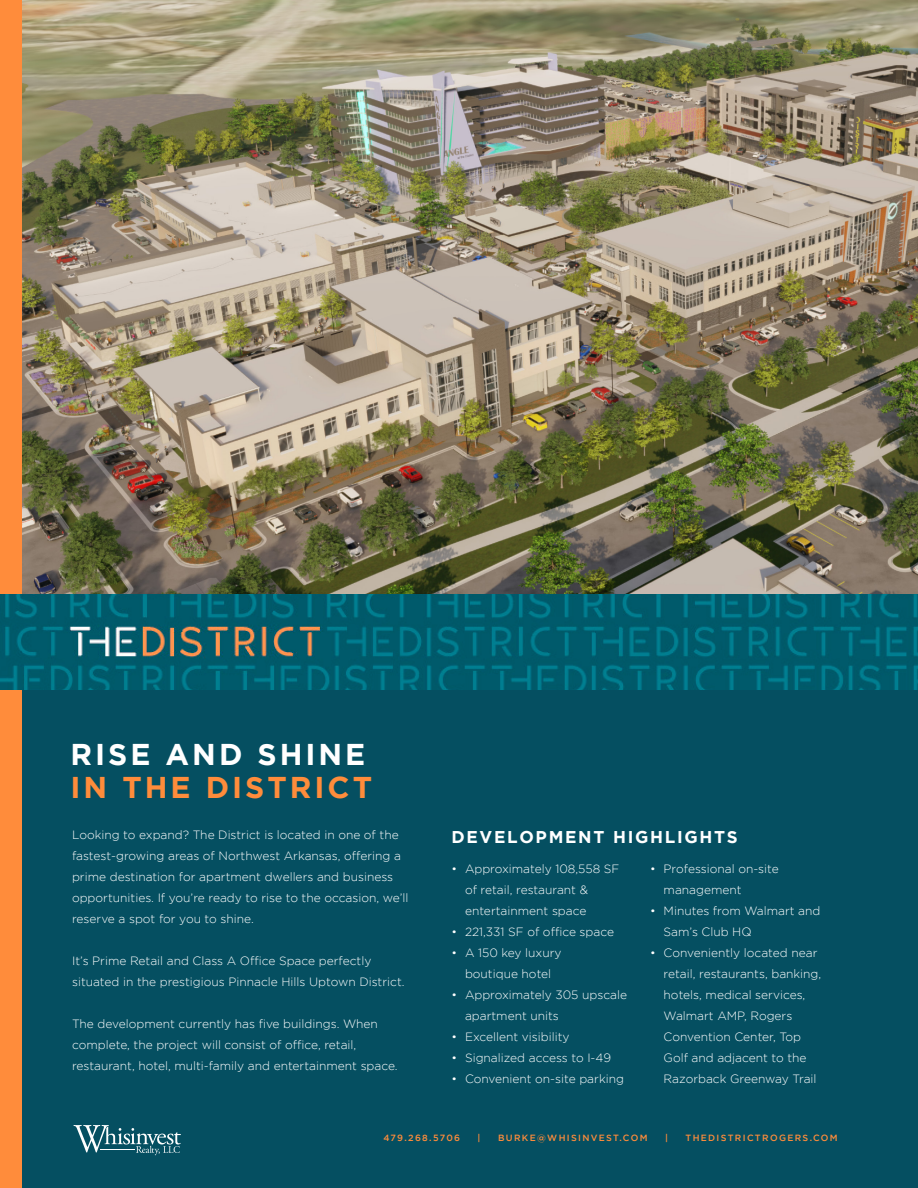
<style>
.page{position:relative;width:918px;height:1188px;background:#fff}
.page>*{position:absolute;margin:0;border:0;box-sizing:border-box;transform-origin:0 0}
.t1{font:700 30px/33px "Gotham";letter-spacing:.1em;color:#ff8c3b}
.t2{font:700 17.1px "Gotham";letter-spacing:.1em;color:#fff}
.t3{font:300 12px/21px "Gotham";color:#fff}
.t4{font:500 9px "Gotham";letter-spacing:.15em;color:#ff8c3b}
.s1{color:#fff}
</style>
<div class="page">
<img style="left:22px;top:0;width:896px;height:594px">
<div style="left:0;top:689px;width:918px;height:499px;background:#054f61"></div>
<div style="left:0;top:0;width:22px;height:1188px;background:#ff8c3b"></div>
<svg style="left:73px;top:1125px;width:108px;height:30px"></svg>
<img style="left:0;top:594px;width:918px;height:95px">
<p class="t1" style="left:71px;top:737px;width:303px"><span class="s1">RISE AND SHINE<br></span>IN THE DISTRICT</p>
<p class="t3" style="left:72px;top:824px;width:338px">Looking to expand? The District is located in one of the fastest-growing areas of Northwest Arkansas, offering a prime destination for apartment dwellers and business opportunities. If you’re ready to rise to the occasion, we’ll reserve a spot for you to shine.</p>
<p class="t3" style="left:72px;top:950px;width:334px">It’s Prime Retail and Class A Office Space perfectly situated in the prestigious Pinnacle Hills Uptown District.</p>
<p class="t3" style="left:72px;top:1013px;width:327px">The development currently has five buildings. When complete, the project will consist of office, retail, restaurant, hotel, multi-family and entertainment space.</p>
<p class="t2" style="left:452px;top:827px;width:288px">DEVELOPMENT HIGHLIGHTS</p>
<p class="t3" style="left:465px;top:858px;width:156px;text-indent:-14px">• Approximately 108,558 SF of retail, restaurant &amp; entertainment space</p>
<p class="t3" style="left:452px;top:921px;width:164px">• 221,331 SF of office space</p>
<p class="t3" style="left:452px;top:942px;width:112px;text-align:center">• A 150 key luxury boutique hotel</p>
<p class="t3" style="left:465px;top:984px;width:164px;text-indent:-14px">• Approximately 305 upscale apartment units</p>
<p class="t3" style="left:452px;top:1026px;width:120px">• Excellent visibility</p>
<p class="t3" style="left:452px;top:1047px;width:161px">• Signalized access to I-49</p>
<p class="t3" style="left:452px;top:1068px;width:174px">• Convenient on-site parking</p>
<p class="t3" style="left:664px;top:858px;width:117px;text-indent:-14px">• Professional on-site management</p>
<p class="t3" style="left:664px;top:900px;width:158px;text-indent:-14px">• Minutes from Walmart and<br>Sam’s Club HQ</p>
<p class="t3" style="left:664px;top:942px;width:159px;text-indent:-14px">• Conveniently located near retail, restaurants, banking, hotels, medical services,<br>Walmart AMP, Rogers<br>Convention Center, Top<br>Golf and adjacent to the<br>Razorback Greenway Trail</p>
<p class="t4" style="left:383px;top:1133px;width:78px">479.268.5706</p>
<p class="t4" style="left:478px;top:1133px;width:4px">|</p>
<p class="t4" style="left:498px;top:1133px;width:151px">BURKE@WHISINVEST.COM</p>
<p class="t4" style="left:665px;top:1133px;width:4px">|</p>
<p class="t4" style="left:686px;top:1133px;width:154px">THEDISTRICTROGERS.COM</p>
</div>
